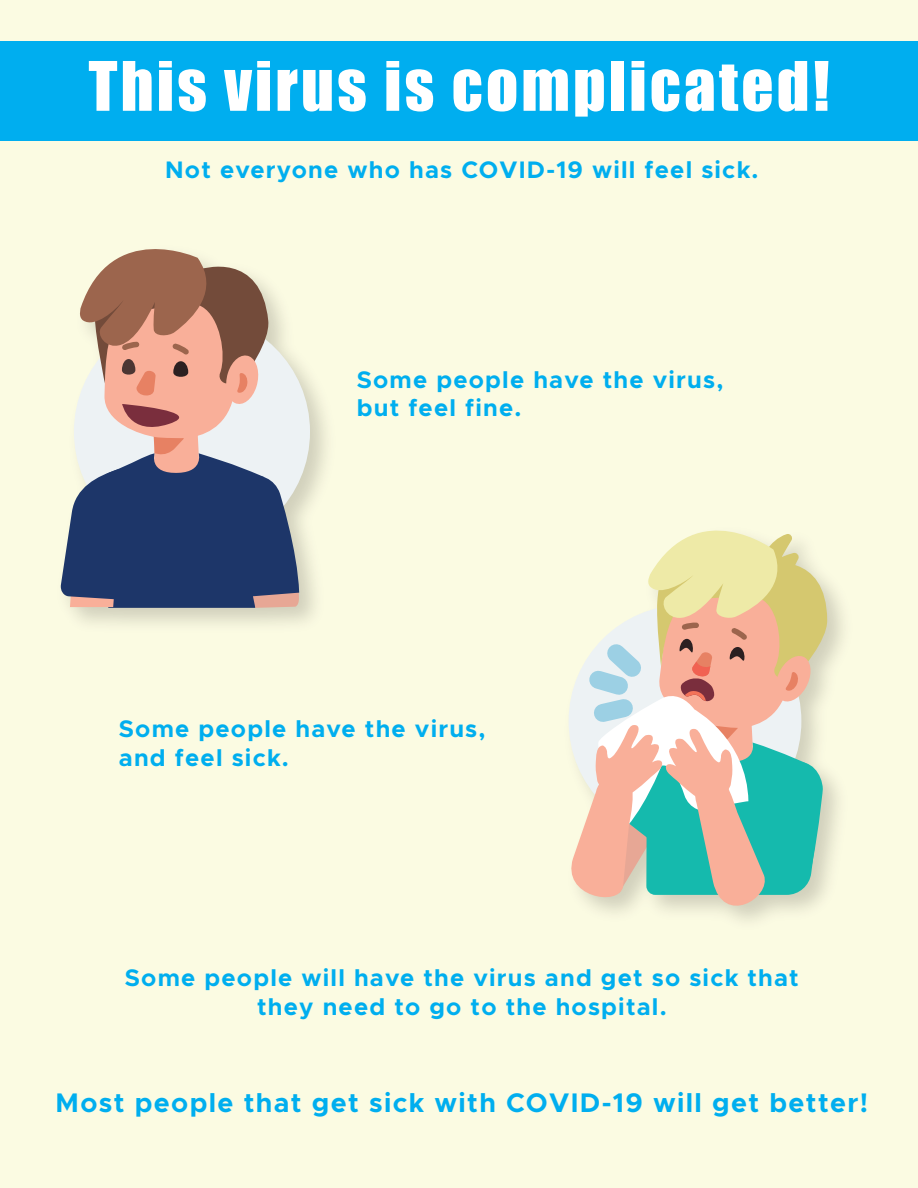
<style>
.page{position:relative;width:918px;height:1188px;background:#fbfbe2}
.page>*{position:absolute;margin:0;border:0;box-sizing:border-box;transform-origin:0 0}
.t1{font:63px "Impact";letter-spacing:.05em;color:#fff}
.t2{font:700 27px "Metropolis";letter-spacing:.05em;color:#00aeef}
.t3{font:700 24px/28.8px "Metropolis";letter-spacing:.05em;color:#00aeef}
</style>
<div class="page">
<div style="left:0;top:41px;width:918px;height:100px;background:#00aeef"></div>
<svg style="left:60px;top:249px;width:246px;height:359px;background:#998e94"></svg>
<svg style="left:568px;top:530px;width:259px;height:396px"></svg>
<h1 class="t1" style="left:88px;top:37px;width:743px">This virus is complicated!</h1>
<p class="t3" style="left:165px;top:156px;width:595px">Not everyone who has COVID-19 will feel sick.</p>
<p class="t3" style="left:357px;top:365px;width:368px">Some people have the virus, but feel fine.</p>
<p class="t3" style="left:119px;top:714px;width:368px">Some people have the virus, and feel sick.</p>
<p class="t3" style="left:125px;top:963px;width:676px;text-align:center">Some people will have the virus and get so sick that they need to go to the hospital.</p>
<p class="t2" style="left:56px;top:1085px;width:814px">Most people that get sick with COVID-19 will get better!</p>
</div>
